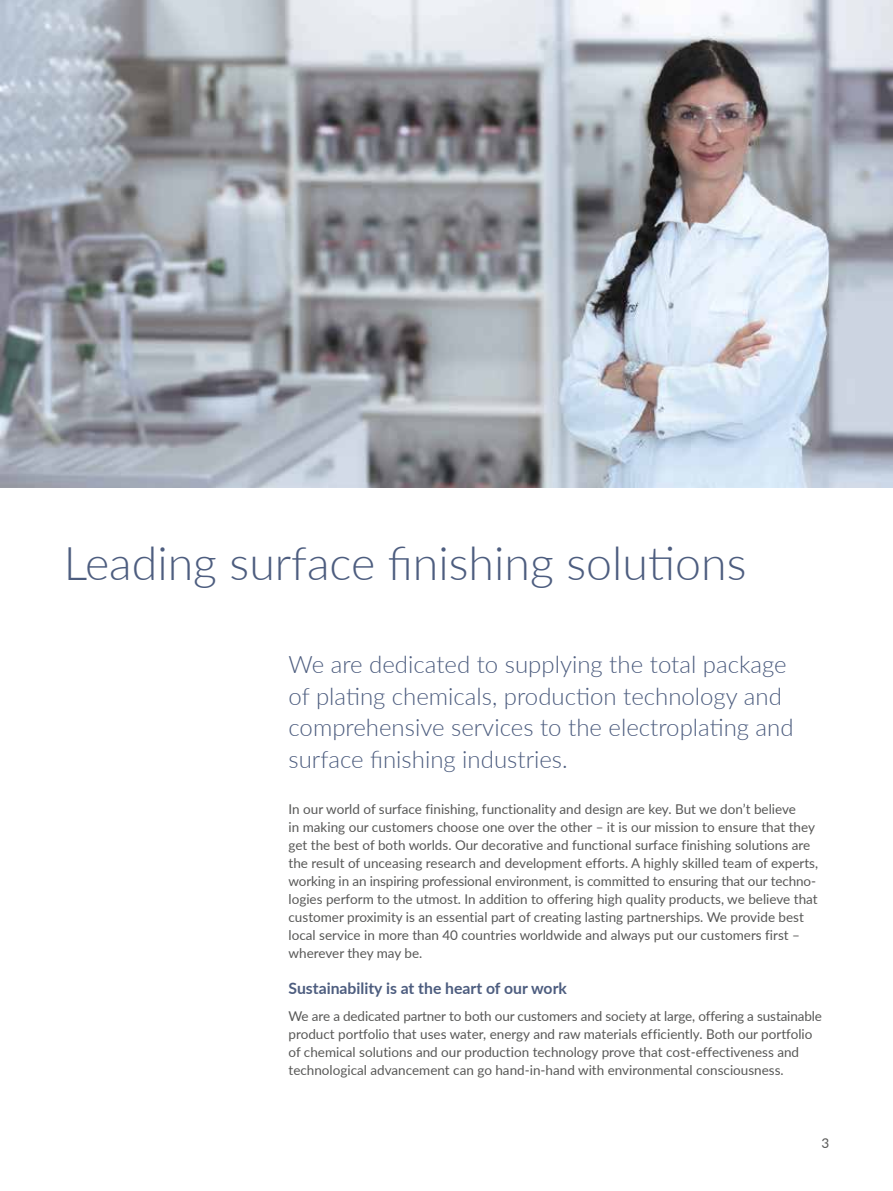
<style>
.page{position:relative;width:893px;height:1191px;background:#fff}
.page>*{position:absolute;margin:0;border:0;box-sizing:border-box;transform-origin:0 0}
.t1{font:300 46.5px "Lato";color:#4d5d7f}
.t2{font:300 24px/31.5px "Lato";color:#4d5d7f}
.t3{font:700 15.75px "Lato";color:#4d5d7f}
.t4{font:13.5px/18px "Lato";color:#585857}
</style>
<div class="page">
<img style="left:1px;top:0;width:892px;height:487px">
<svg style="left:0;top:0;width:1px;height:1191px"></svg>
<h1 class="t1" style="left:64px;top:531px;width:684px">Leading surface finishing solutions</h1>
<h2 class="t2" style="left:289px;top:648px;width:507px">We are dedicated to supplying the total package of plating chemicals, production technology and comprehensive services to the electroplating and surface finishing industries.</h2>
<p class="t4" style="left:289px;top:800px;width:531px">In our world of surface finishing, functionality and design are key. But we don’t believe<br>in making our customers choose one over the other – it is our mission to ensure that they get the best of both worlds. Our decorative and functional surface finishing solutions are the result of unceasing research and development efforts. A highly skilled team of experts, working in an inspiring professional environment, is committed to ensuring that our techno&shy;logies perform to the utmost. In addition to offering high quality products, we believe that customer proximity is an essential part of creating lasting partnerships. We provide best local service in more than 40 countries worldwide and always put our customers first – wherever they may be.</p>
<p class="t3" style="left:289px;top:977px;width:280px">Sustainability is at the heart of our work</p>
<p class="t4" style="left:289px;top:1007px;width:535px">We are a dedicated partner to both our customers and society at large, offering a sustainable product portfolio that uses water, energy and raw materials efficiently. Both our portfolio of chemical solutions and our production technology prove that cost-effectiveness and technological advancement can go hand-in-hand with environmental consciousness.</p>
<p class="t4" style="left:821px;top:1134px;width:9px">3</p>
</div>
